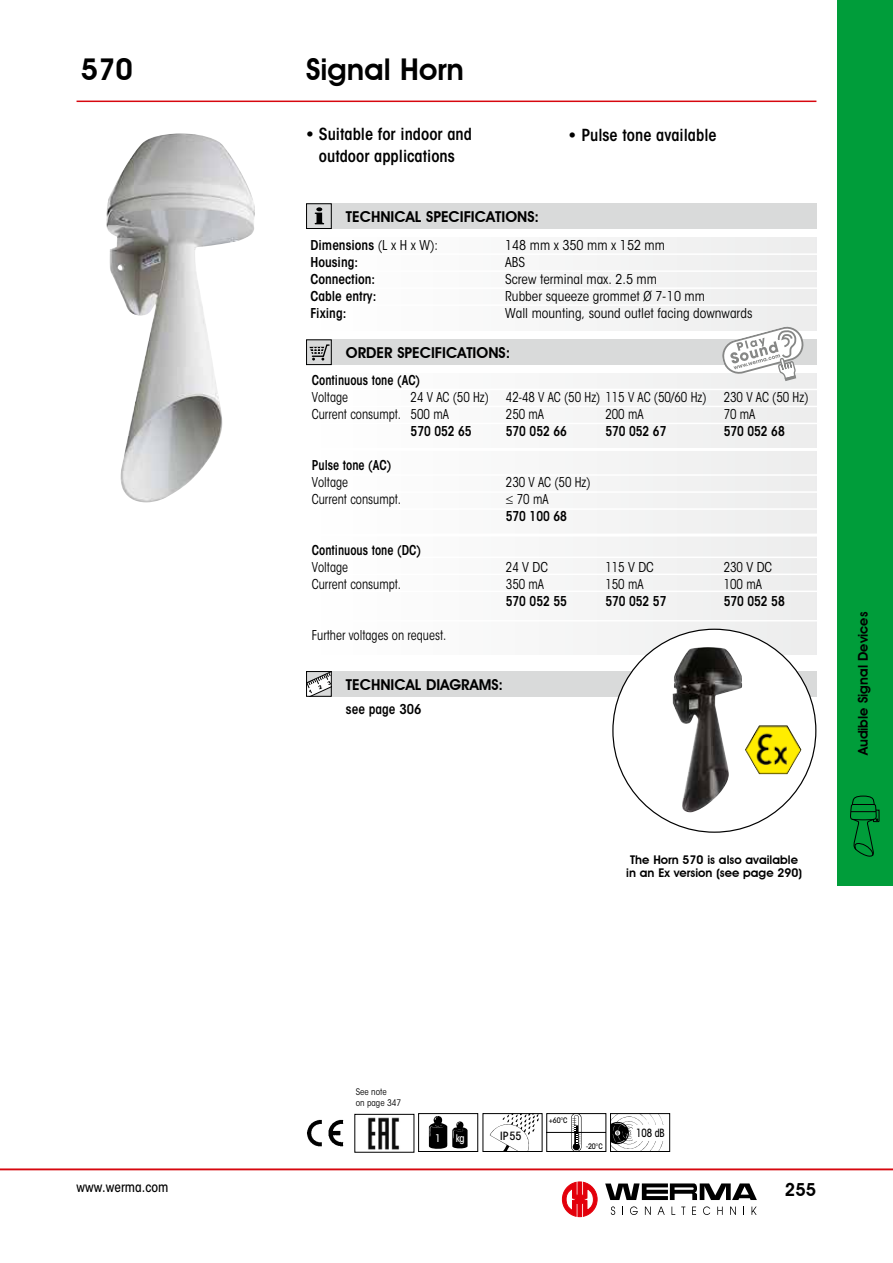
<style>
.page{position:relative;width:893px;height:1263px;background:#fff}
.page>*{position:absolute;margin:0;border:0;box-sizing:border-box;transform-origin:0 0}
.t1{font:600 30px "Avant Garde IT Cby BT";color:#000}
.t2{font:600 18px "Avant Garde IT Cby BT";color:#000}
.t3{font:600 condensed 16.5px/22.5px "ITC Avant Garde Std";color:#000;text-align:center}
.t4{font:600 15px "Avant Garde IT Cby BT";color:#000}
.t5{font:condensed 13.5px "ITC Avant Garde Std";color:#000;scale:.92 1}
.t6{font:600 condensed 13.5px/17px "ITC Avant Garde Std";color:#000;scale:.92 1}
.t7{font:condensed 13.5px "ITC Avant Garde Std";color:#000}
.t8{font:600 condensed 13.5px "ITC Avant Garde Std";color:#000}
.t9{font:600 13.5px "Avant Garde IT Cby BT";color:#000}
.t10{font:500 condensed 13.5px "ITC Avant Garde Std";color:#000}
.t11{font:600 12px/13.5px "Avant Garde IT Cby BT";color:#000;text-align:center}
.t12{font:500 condensed 11.25px "ITC Avant Garde Std";letter-spacing:-.005em;color:#000;scale:.9 1}
.t13{font:500 condensed 11.25px "ITC Avant Garde Std";letter-spacing:-.005em;color:#000}
.t14{font:500 condensed 10.5px "ITC Avant Garde Std";color:#fff}
.t15{font:condensed 9px/10.5px "ITC Avant Garde Std";color:#000}
.t16{font:500 condensed 7.5px "ITC Avant Garde Std";color:#000}
.s1{font-weight:400}
</style>
<div class="page">
<svg style="left:562px;top:1182px;width:35px;height:35px"></svg>
<svg style="left:611px;top:1206px;width:4px;height:9px"></svg>
<svg style="left:630px;top:1206px;width:8px;height:9px"></svg>
<svg style="left:645px;top:1206px;width:6px;height:9px"></svg>
<svg style="left:657px;top:1206px;width:8px;height:9px"></svg>
<svg style="left:671px;top:1206px;width:4px;height:9px"></svg>
<svg style="left:681px;top:1206px;width:4px;height:9px"></svg>
<svg style="left:692px;top:1206px;width:4px;height:9px"></svg>
<svg style="left:703px;top:1206px;width:7px;height:9px"></svg>
<svg style="left:717px;top:1206px;width:6px;height:9px"></svg>
<svg style="left:730px;top:1206px;width:6px;height:9px"></svg>
<svg style="left:751px;top:1206px;width:6px;height:9px"></svg>
<svg style="left:605px;top:1183px;width:152px;height:17px"></svg>
<hr style="left:0;top:1169px;width:893px;height:1px;background:#d7070f">
<div style="left:838px;top:0;width:55px;height:885px;background:#009d3a"></div>
<svg style="left:850px;top:795px;width:30px;height:62px"></svg>
<img style="left:106px;top:133px;width:149px;height:369px">
<div style="left:306px;top:237px;width:510px;height:94px;background:#f6f6f6"></div>
<hr style="left:298px;top:253px;width:527px;height:2px;background:#fff">
<hr style="left:298px;top:270px;width:527px;height:2px;background:#fff">
<hr style="left:298px;top:287px;width:527px;height:2px;background:#fff">
<hr style="left:298px;top:304px;width:527px;height:2px;background:#fff">
<div style="left:306px;top:373px;width:510px;height:281px;background:#f6f6f6"></div>
<hr style="left:298px;top:389px;width:527px;height:1px;background:#fff">
<hr style="left:298px;top:406px;width:527px;height:1px;background:#fff">
<hr style="left:298px;top:423px;width:527px;height:1px;background:#fff">
<hr style="left:298px;top:448px;width:527px;height:3px;background:#fff">
<hr style="left:298px;top:474px;width:527px;height:2px;background:#fff">
<hr style="left:298px;top:491px;width:527px;height:2px;background:#fff">
<hr style="left:298px;top:508px;width:527px;height:2px;background:#fff">
<hr style="left:298px;top:556px;width:527px;height:2px;background:#fff">
<hr style="left:298px;top:573px;width:527px;height:2px;background:#fff">
<hr style="left:298px;top:591px;width:527px;height:1px;background:#fff">
<hr style="left:298px;top:620px;width:527px;height:1px;background:#fff">
<hr style="left:298px;top:533px;width:527px;height:3px;background:#fff">
<div style="left:306px;top:671px;width:510px;height:26px;background:#d9dada"></div>
<svg style="left:308px;top:673px;width:22px;height:22px"></svg>
<div style="left:306px;top:671px;width:26px;height:26px;border:1px solid #000"></div>
<div style="left:306px;top:339px;width:510px;height:26px;background:#d9dada"></div>
<svg style="left:309px;top:344px;width:21px;height:16px"></svg>
<div style="left:306px;top:339px;width:26px;height:26px;border:1px solid #000"></div>
<div style="left:306px;top:203px;width:510px;height:26px;background:#d9dada"></div>
<svg style="left:315px;top:207px;width:9px;height:17px"></svg>
<div style="left:306px;top:203px;width:26px;height:26px;border:1px solid #000"></div>
<hr style="left:77px;top:101px;width:739px;height:1px;background:#d7070f">
<div style="left:613px;top:629px;width:203px;height:203px;background:#fff;border-radius:50%"></div>
<img style="left:672px;top:647px;width:70px;height:165px">
<img style="left:745px;top:725px;width:56px;height:49px">
<img style="left:368px;top:1117px;width:32px;height:33px">
<div style="left:355px;top:1114px;width:59px;height:38px;border:1px solid #000"></div>
<svg style="left:722px;top:326px;width:82px;height:56px"></svg>
<img style="left:307px;top:1119px;width:37px;height:28px">
<svg style="left:490px;top:1115px;width:49px;height:35px"></svg>
<div style="left:483px;top:1113px;width:59px;height:39px;border:1px solid #000"></div>
<svg style="left:571px;top:1115px;width:10px;height:35px"></svg>
<hr style="left:547px;top:1132px;width:59px;height:1px;background:#000">
<div style="left:547px;top:1113px;width:59px;height:39px;border:1px solid #000"></div>
<svg style="left:612px;top:1115px;width:52px;height:35px"></svg>
<div style="left:610px;top:1113px;width:60px;height:39px;border:1px solid #000"></div>
<div style="left:633px;top:1125px;width:35px;height:15px;background:#fff"></div>
<svg style="left:429px;top:1116px;width:39px;height:33px"></svg>
<div style="left:418px;top:1113px;width:60px;height:39px;border:1px solid #000"></div>
<h1 class="t1" style="left:81px;top:51px;width:54px">570</h1>
<h1 class="t1" style="left:306px;top:51px;width:159px">Signal Horn</h1>
<p class="t3" style="left:306px;top:122px;width:167px">• Suitable for indoor and outdoor applications</p>
<p class="t3" style="left:569px;top:123px;width:150px">• Pulse tone available</p>
<p class="t4" style="left:346px;top:208px;width:17px">Tech</p>
<p class="t4" style="left:380px;top:208px;width:62px">nical Specificatio</p>
<p class="t4" style="left:517px;top:208px;width:23px">ns:</p>
<p class="t8" style="left:310px;top:237px;width:129px">Dimensions <span class="s1">(L x H x W):</span></p>
<p class="t7" style="left:505px;top:237px;width:161px">148 mm x 350 mm x 152 mm</p>
<p class="t8" style="left:310px;top:254px;width:49px">Housing:</p>
<p class="t7" style="left:505px;top:254px;width:22px">ABS</p>
<p class="t8" style="left:310px;top:271px;width:66px">Connection:</p>
<p class="t7" style="left:505px;top:271px;width:153px">Screw terminal max. 2.5 mm</p>
<p class="t8" style="left:310px;top:288px;width:67px">Cable entry:</p>
<p class="t7" style="left:505px;top:288px;width:201px">Rubber squeeze grommet Ø 7-10 mm</p>
<p class="t8" style="left:310px;top:305px;width:37px">Fixing:</p>
<p class="t7" style="left:505px;top:305px;width:249px">Wall mounting, sound outlet facing downwards</p>
<p class="t4" style="left:346px;top:344px;width:68px">Orde r Specificatio</p>
<p class="t4" style="left:488px;top:344px;width:23px">ns:</p>
<p class="t6" style="left:312px;top:371px;width:119px">Continuous tone (AC)</p>
<p class="t5" style="left:312px;top:389px;width:41px">Voltage</p>
<p class="t5" style="left:411px;top:389px;width:87px">24 V AC (50 Hz)</p>
<p class="t5" style="left:506px;top:389px;width:220px">42-48 V AC (50 Hz) 115 V AC (50/60 Hz)</p>
<p class="t5" style="left:724px;top:389px;width:94px">230 V AC (50 Hz)</p>
<p class="t5" style="left:312px;top:406px;width:150px">Current consumpt. 500 mA</p>
<p class="t5" style="left:506px;top:406px;width:43px">250 mA</p>
<p class="t5" style="left:605px;top:406px;width:43px">200 mA</p>
<p class="t5" style="left:724px;top:406px;width:36px">70 mA</p>
<p class="t6" style="left:411px;top:422px;width:68px">570 052 65</p>
<p class="t6" style="left:506px;top:422px;width:68px">570 052 66</p>
<p class="t6" style="left:605px;top:422px;width:68px">570 052 67</p>
<p class="t6" style="left:724px;top:422px;width:68px">570 052 68</p>
<p class="t6" style="left:312px;top:457px;width:88px">Pulse tone (AC)</p>
<p class="t5" style="left:312px;top:474px;width:41px">Voltage</p>
<p class="t5" style="left:506px;top:474px;width:94px">230 V AC (50 Hz)</p>
<p class="t5" style="left:312px;top:491px;width:98px">Current consumpt.</p>
<p class="t6" style="left:506px;top:491px;width:68px">≤ <span class="s1">70 mA<br></span>570 100 68</p>
<p class="t6" style="left:312px;top:542px;width:120px">Continuous tone (DC)</p>
<p class="t5" style="left:312px;top:559px;width:41px">Voltage</p>
<p class="t5" style="left:506px;top:559px;width:47px">24 V DC</p>
<p class="t5" style="left:605px;top:559px;width:54px">115 V DC</p>
<p class="t5" style="left:724px;top:559px;width:54px">230 V DC</p>
<p class="t5" style="left:312px;top:576px;width:98px">Current consumpt.</p>
<p class="t5" style="left:506px;top:576px;width:43px">350 mA</p>
<p class="t5" style="left:605px;top:576px;width:43px">150 mA</p>
<p class="t5" style="left:724px;top:576px;width:43px">100 mA</p>
<p class="t6" style="left:506px;top:593px;width:68px">570 052 55</p>
<p class="t6" style="left:605px;top:593px;width:68px">570 052 57</p>
<p class="t6" style="left:724px;top:593px;width:68px">570 052 58</p>
<p class="t5" style="left:312px;top:627px;width:148px">Further voltages on request.</p>
<p class="t4" style="left:346px;top:676px;width:17px">Tech</p>
<p class="t4" style="left:380px;top:676px;width:101px">nical Diagrams</p>
<p class="t4" style="left:499px;top:676px;width:6px">:</p>
<p class="t8" style="left:346px;top:700px;width:77px">see page 306</p>
<p class="t11" style="left:626px;top:852px;width:177px">The Horn 570 is also available in an Ex version (see page 290)</p>
<p class="t9" style="left:855px;top:755px;width:145px;rotate:-90deg">Audible Signal Devices</p>
<p class="t10" style="left:77px;top:1179px;width:93px">www.werma.com</p>
<p class="t15" style="left:356px;top:1087px;width:47px">See note<br>on page 347</p>
<p class="t14" style="left:435px;top:1131px;width:7px">1</p>
<p class="t14" style="left:456px;top:1131px;width:10px">kg</p>
<p class="t13" style="left:500px;top:1129px;width:23px">IP55</p>
<p class="t16" style="left:549px;top:1115px;width:20px">+60°C</p>
<p class="t16" style="left:586px;top:1141px;width:18px">-20°C</p>
<p class="t12" style="left:636px;top:1126px;width:33px">108 dB</p>
<h2 class="t2" style="left:785px;top:1179px;width:33px">255</h2>
</div>
